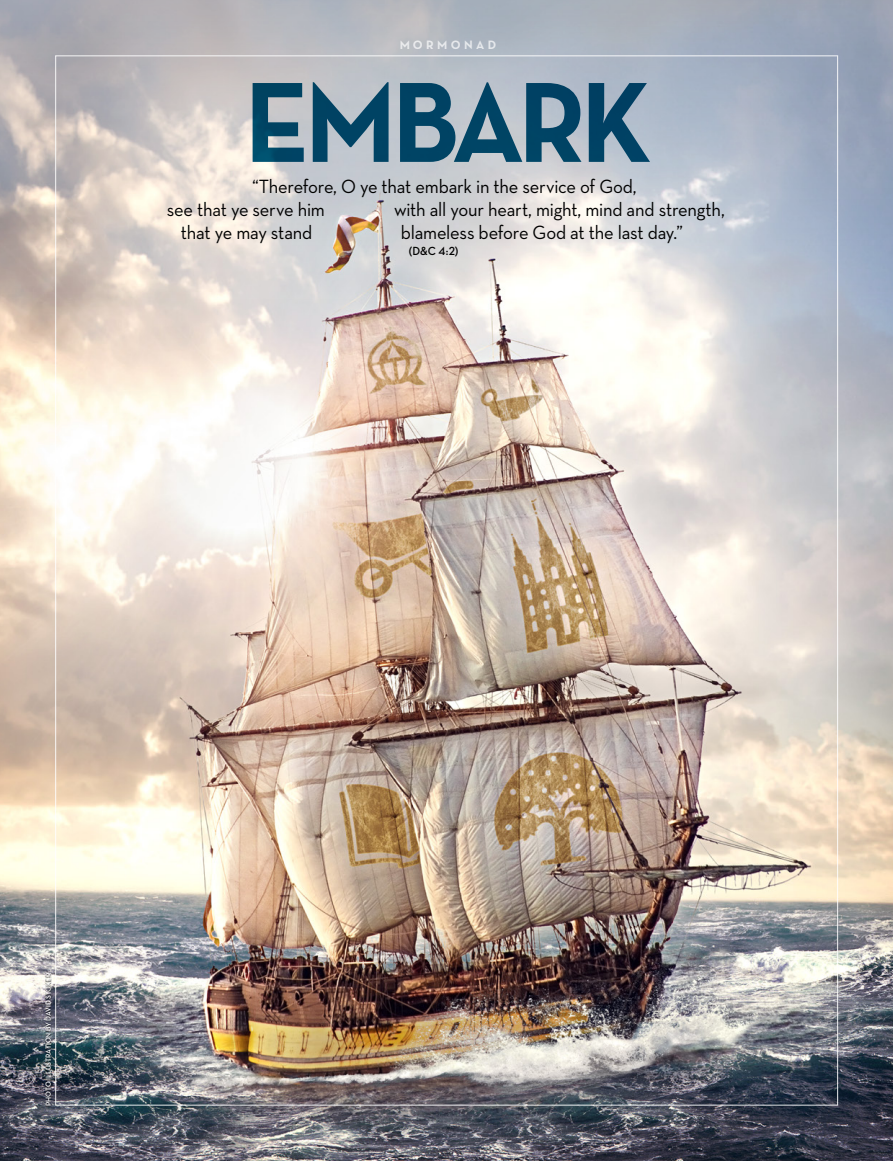
<style>
.page{position:relative;width:893px;height:1161px;background:#fff}
.page>*{position:absolute;margin:0;border:0;box-sizing:border-box;transform-origin:0 0}
.t1{font:700 115.95px "Neutralds Lat";letter-spacing:-.05em;color:#00577d;scale:.95 1}
.QUOTE_para_first_PG{font:19.5px/23px "Neutralds Lat";letter-spacing:-.015em;color:#000;scale:.95 1}
.t2{font:700 12.3px "Neutralds Lat";letter-spacing:.275em;color:#fff}
.QUOTE_para_first_PG-2{font:12px "Neutralds Lat Demi";color:#000;scale:.95 1}
.FIGimg-CRDT_para{font:7.5px "Neutralds Lat Demi";color:#fff;scale:.95 1}
</style>
<div class="page">
<img style="left:0;top:336px;width:893px;height:825px">
<svg style="left:0;top:0;width:893px;height:336px;background:#c4c5c9"></svg>
<div style="left:45px;top:973px;width:7px;height:133px;background:#000;opacity:.7"></div>
<p class="t2" style="left:399px;top:35px;width:99px">MORMONAD</p>
<h1 class="t1" style="left:245px;top:26px;width:431px">EMBARK</h1>
<p class="QUOTE_para_first_PG" style="left:167px;top:173px;width:496px;text-indent:85px">“Therefore, O ye that embark in the service of God, see that ye serve him</p>
<p class="QUOTE_para_first_PG" style="left:394px;top:196px;width:350px">with all your heart, might, mind and strength,</p>
<p class="QUOTE_para_first_PG" style="left:181px;top:219px;width:140px">that ye may stand</p>
<p class="QUOTE_para_first_PG" style="left:401px;top:219px;width:299px">blameless before God at the last day.”</p>
<p class="QUOTE_para_first_PG-2" style="left:409px;top:242px;width:54px">(D&amp;C 4:2)</p>
<p class="FIGimg-CRDT_para" style="left:42px;top:1106px;width:141px;rotate:-90deg">PHOTO ILLUSTRATION BY DAVID STOKER</p>
</div>
